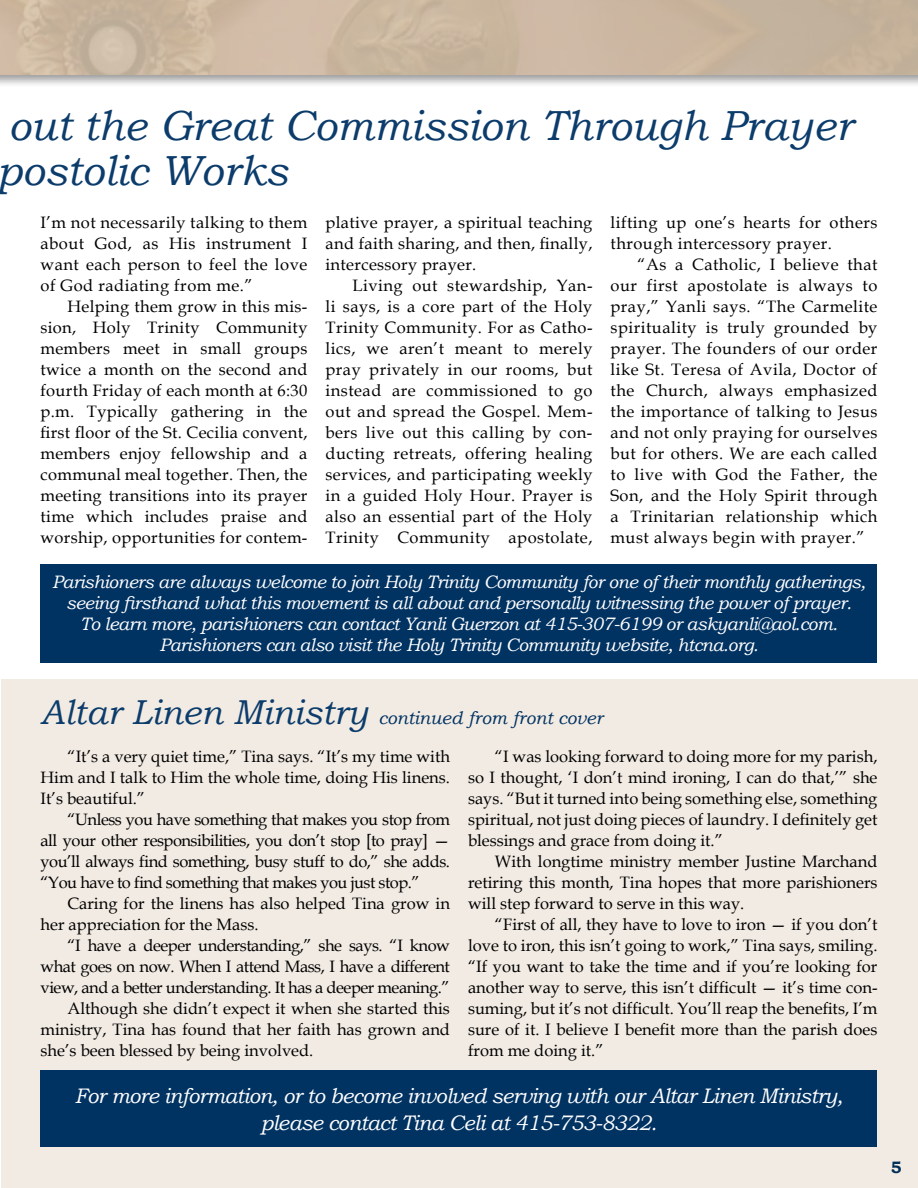
<style>
.page{position:relative;width:918px;height:1188px;background:#fff}
.page>*{position:absolute;margin:0;border:0;box-sizing:border-box;transform-origin:0 0}
.t1{font:italic 42px/45px "Bookman Old Style";color:#0c3c6b}
.t2{font:italic 21px/27px "Bookman Old Style";letter-spacing:-.03em;color:#fff;text-align:center}
.t3{font:italic 18px/21px "Bookman Old Style";letter-spacing:-.03em;color:#fff;text-align:center}
.t4{font:italic 18px "Bookman Old Style";color:#003262}
.t5{font:16.5px/21px "Book Antiqua";color:#000;text-align:justify}
.t6{font:16.5px "Book Antiqua";letter-spacing:-.03em;color:#000}
.t7{font:16.5px/21px "Book Antiqua";letter-spacing:.03em;color:#000}
.t8{font:700 16.5px "Bookman Old Style";color:#003262}
.s1{font-size:34.5px;color:#0c3c6b}
</style>
<div class="page">
<div style="left:0;top:0;width:918px;height:88px;background:#000;opacity:.39"></div>
<img style="left:0;top:0;width:918px;height:75px">
<div style="left:1px;top:679px;width:917px;height:509px;background:#f2ebe3"></div>
<div style="left:40px;top:564px;width:838px;height:98px;background:#003262"></div>
<div style="left:40px;top:1070px;width:838px;height:77px;background:#003262"></div>
<h1 class="t1" style="left:-3px;top:102px;width:857px">out the Great Commission Through Prayer postolic Works</h1>
<p class="t5" style="left:40px;top:212px;width:269px">I’m not necessarily talking to them about God, as His instrument I want each person to feel the love of God radiating from me.”</p>
<p class="t5" style="left:40px;top:296px;width:269px;text-indent:27px">Helping them grow in this mis&shy;sion, Holy Trinity Community members meet in small groups twice a month on the second and fourth Friday of each month at 6:30 p.m. Typically gathering in the first floor of the St. Cecilia convent, members enjoy fellowship and a communal meal together. Then, the meeting transitions into its prayer time which includes praise and worship, opportunities for contem-</p>
<p class="t5" style="left:326px;top:212px;width:268px">plative prayer, a spiritual teaching and faith sharing, and then, finally, intercessory prayer.</p>
<p class="t5" style="left:326px;top:275px;width:269px;text-indent:27px">Living out stewardship, Yan&shy;li says, is a core part of the Holy Trinity Community. For as Catho&shy;lics, we aren’t meant to merely pray privately in our rooms, but instead are commissioned to go out and spread the Gospel. Mem&shy;bers live out this calling by con&shy;ducting retreats, offering healing services, and participating weekly in a guided Holy Hour. Prayer is also an essential part of the Holy Trinity Community apostolate,</p>
<p class="t7" style="left:611px;top:212px;width:268px">lifting up one’s hearts for others through intercessory prayer.</p>
<p class="t5" style="left:611px;top:254px;width:269px;text-indent:27px">“As a Catholic, I believe that our first apostolate is always to pray,” Yanli says. “The Carmelite spirituality is truly grounded by prayer. The founders of our order like St. Teresa of Avila, Doctor of the Church, always emphasized the importance of talking to Jesus and not only praying for ourselves but for others. We are each called to live with God the Father, the Son, and the Holy Spirit through a Trinitarian relationship which must always begin with prayer.”</p>
<p class="t3" style="left:52px;top:571px;width:815px">Parishioners are always welcome to join Holy Trinity Community for one of their monthly gatherings, seeing firsthand what this movement is all about and personally witnessing the power of prayer.<br>To learn more, parishioners can contact Yanli Guerzon at 415-307-6199 or askyanli@aol.com.<br>Parishioners can also visit the Holy Trinity Community website, htcna.org.</p>
<p class="t4" style="left:40px;top:706px;width:564px"><span class="s1">Altar Linen Ministry</span> continued from front cover</p>
<p class="t5" style="left:41px;top:745px;width:411px;text-indent:27px">“It’s a very quiet time,” Tina says. “It’s my time with Him and I talk to Him the whole time, doing His linens.<br>It’s beautiful.”</p>
<p class="t5" style="left:41px;top:808px;width:411px;text-indent:27px">“Unless you have something that makes you stop from all your other responsibilities, you don’t stop [to pray] — you’ll always find something, busy stuff to do,” she adds. “You have to find something that makes you just stop.”</p>
<p class="t5" style="left:41px;top:892px;width:411px;text-indent:27px">Caring for the linens has also helped Tina grow in her appreciation for the Mass.</p>
<p class="t6" style="left:68px;top:934px;width:384px">“I have a deeper understanding,” she says. “I know</p>
<p class="t6" style="left:41px;top:955px;width:411px">what goes on now. When I attend Mass, I have a different</p>
<p class="t6" style="left:41px;top:976px;width:411px">view, and a better understanding. It has a deeper meaning.”</p>
<p class="t5" style="left:68px;top:997px;width:384px">Although she didn’t expect it when she started this</p>
<p class="t5" style="left:41px;top:1018px;width:411px">ministry, Tina has found that her faith has grown and</p>
<p class="t5" style="left:41px;top:1039px;width:274px">she’s been blessed by being involved.</p>
<p class="t5" style="left:468px;top:745px;width:411px;text-indent:27px">“I was looking forward to doing more for my parish, so I thought, ‘I don’t mind ironing, I can do that,’” she says. “But it turned into being something else, something spiritual, not just doing pieces of laundry. I definitely get blessings and grace from doing it.”</p>
<p class="t5" style="left:468px;top:850px;width:411px;text-indent:27px">With longtime ministry member Justine Marchand retiring this month, Tina hopes that more parishioners will step forward to serve in this way.</p>
<p class="t5" style="left:468px;top:913px;width:411px;text-indent:27px">“First of all, they have to love to iron — if you don’t love to iron, this isn’t going to work,” Tina says, smiling. “If you want to take the time and if you’re looking for another way to serve, this isn’t difficult — it’s time con&shy;suming, but it’s not difficult. You’ll reap the benefits, I’m sure of it. I believe I benefit more than the parish does from me doing it.”</p>
<p class="t2" style="left:75px;top:1082px;width:770px">For more information, or to become involved serving with our Altar Linen Ministry, please contact Tina Celi at 415-753-8322.</p>
<p class="t8" style="left:891px;top:1155px;width:12px">5</p>
</div>
